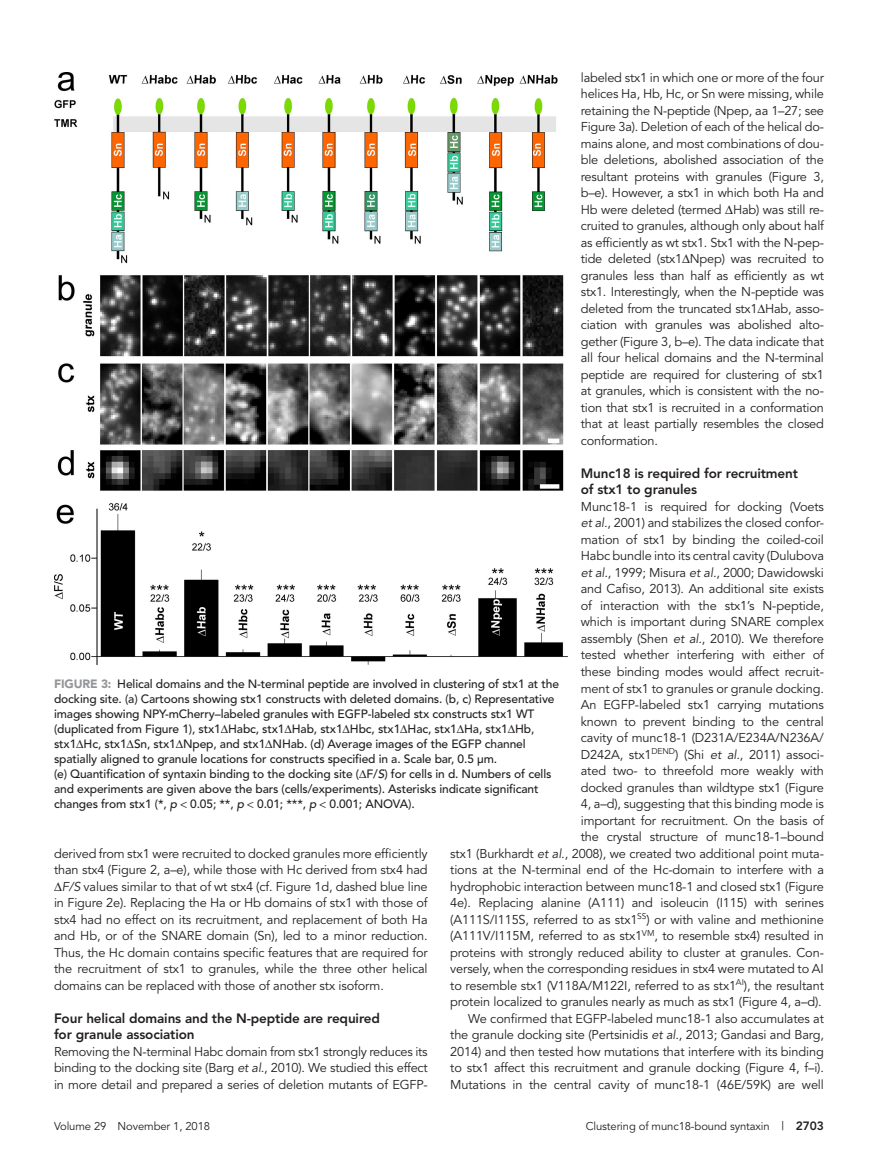
<style>
.page{position:relative;width:878px;height:1175px;background:#fff}
.page>*{position:absolute;margin:0;border:0;box-sizing:border-box;transform-origin:0 0}
.t1{font:800 13.5px/16.5px "Avenir";letter-spacing:-.01em;color:#231f20}
.ParaFL{font:12.75px/16.5px "Avenir";letter-spacing:-.01em;color:#231f20;text-align:justify}
.Para{font:12.75px/16.5px "Avenir";letter-spacing:-.01em;color:#231f20;text-align:justify}
.FigCaption{font:500 12px/15px "Avenir";letter-spacing:-.01em;color:#231f20}
.t2{font:11.25px "Avenir";letter-spacing:-.01em;color:#231f20}
.s1{font-style:italic}
.s2{font-weight:900;color:#939598}
.s3{font-size:12px}
.s4{font-weight:800;font-size:12px}
</style>
<div class="page">
<img style="left:54px;top:72px;width:513px;height:592px">
<p class="ParaFL" style="left:580px;top:69px;width:245px">labeled stx1 in which one or more of the four helices Ha, Hb, Hc, or Sn were missing, while retaining the N-peptide (Npep, aa 1–27; see Figure 3a). Deletion of each of the helical do&shy;mains alone, and most combinations of dou&shy;ble deletions, abolished association of the resultant proteins with granules (Figure 3, b–e). However, a stx1 in which both Ha and Hb were deleted (termed Hab) was still re&shy;cruited to granules, although only about half as efficiently as wt stx1. Stx1 with the N-pep&shy;tide deleted (stx1 Npep) was recruited to granules less than half as efficiently as wt stx1. Interestingly, when the N-peptide was deleted from the truncated stx1 Hab, asso&shy;ciation with granules was abolished alto&shy;gether (Figure 3, b–e). The data indicate that all four helical domains and the N-terminal peptide are required for clustering of stx1 at granules, which is consistent with the no&shy;tion that stx1 is recruited in a conformation that at least partially resembles the closed conformation.</p>
<h2 class="t1" style="left:580px;top:465px;width:219px">Munc18 is required for recruitment of stx1 to granules</h2>
<p class="ParaFL" style="left:450px;top:498px;width:375px;text-align:right">Munc18-1 is required for docking (Voets<br><span class="s1">et al.</span>, 2001) and stabilizes the closed confor-<br>mation of stx1 by binding the coiled-coil<br>Habc bundle into its central cavity (Dulubova<br><span class="s1">et al.</span>, 1999; Misura <span class="s1">et al.</span>, 2000; Dawidowski<br>and Cafiso, 2013). An additional site exists<br>of interaction with the stx1’s N-peptide,<br>which is important during SNARE complex<br>assembly (Shen <span class="s1">et al.</span>, 2010). We therefore<br>tested whether interfering with either of<br>these binding modes would affect recruit-<br>ment of stx1 to granules or granule docking.<br>An EGFP-labeled stx1 carrying mutations<br>known to prevent binding to the central<br>cavity of munc18-1 (D231A/E234A/N236A/<br>D242A, stx1<sup>DEND</sup>) (Shi <span class="s1">et al.</span>, 2011) associ-<br>ated two- to threefold more weakly with<br>docked granules than wildtype stx1 (Figure<br>4, a–d), suggesting that this binding mode is<br>important for recruitment. On the basis of<br>the crystal structure of munc18-1–bound<br>stx1 (Burkhardt <span class="s1">et al.</span>, 2008), we created two additional point muta&shy;tions at the N-terminal end of the Hc-domain to interfere with a hydrophobic interaction between munc18-1 and closed stx1 (Figure 4e). Replacing alanine (A111) and isoleucin (I115) with serines (A111S/I115S, referred to as stx1<sup>SS</sup>) or with valine and methionine (A111V/I115M, referred to as stx1<sup>VM</sup>, to resemble stx4) resulted in proteins with strongly reduced ability to cluster at granules. Con&shy;versely, when the corresponding residues in stx4 were mutated to AI to resemble stx1 (V118A/M122I, referred to as stx1<sup>AI</sup>), the resultant protein localized to granules nearly as much as stx1 (Figure 4, a–d).</p>
<p class="Para" style="left:450px;top:1010px;width:375px;text-indent:18px">We confirmed that EGFP-labeled munc18-1 also accumulates at the granule docking site (Pertsinidis <span class="s1">et al.</span>, 2013; Gandasi and Barg, 2014) and then tested how mutations that interfere with its binding to stx1 affect this recruitment and granule docking (Figure 4, f–i).<br>Mutations in the central cavity of munc18-1 (46E/59K) are well</p>
<p class="FigCaption" style="left:54px;top:677px;width:506px"><span class="s2">FIGURE 3:</span> Helical domains and the N-terminal peptide are involved in clustering of stx1 at the docking site. (a) Cartoons showing stx1 constructs with deleted domains. (b, c) Representative images showing NPY-mCherry–labeled granules with EGFP-labeled stx constructs stx1 WT (duplicated from Figure 1), stx1∆Habc, stx1∆Hab, stx1∆Hbc, stx1∆Hac, stx1∆Ha, stx1∆Hb, stx1∆Hc, stx1∆Sn, stx1∆Npep, and stx1∆NHab. (d) Average images of the EGFP channel spatially aligned to granule locations for constructs specified in a. Scale bar, 0.5 µm.<br>(e) Quantification of syntaxin binding to the docking site (∆F/<span class="s1">S</span>) for cells in d. Numbers of cells and experiments are given above the bars (cells/experiments). Asterisks indicate significant changes from stx1 (*, <span class="s1">p</span> 0.05; **, <span class="s1">p</span> 0.01; ***, <span class="s1">p</span> 0.001; ANOVA).</p>
<p class="ParaFL" style="left:54px;top:845px;width:375px">derived from stx1 were recruited to docked granules more efficiently</p>
<p class="ParaFL" style="left:54px;top:861px;width:375px">than stx4 (Figure 2, a–e), while those with Hc derived from stx4 had</p>
<p class="ParaFL" style="left:62px;top:878px;width:367px"><span class="s1">F/S</span> values similar to that of wt stx4 (cf. Figure 1d, dashed blue line</p>
<p class="ParaFL" style="left:54px;top:894px;width:375px">in Figure 2e). Replacing the Ha or Hb domains of stx1 with those of</p>
<p class="ParaFL" style="left:54px;top:911px;width:375px">stx4 had no effect on its recruitment, and replacement of both Ha</p>
<p class="ParaFL" style="left:54px;top:927px;width:375px">and Hb, or of the SNARE domain (Sn), led to a minor reduction.</p>
<p class="ParaFL" style="left:54px;top:944px;width:375px">Thus, the Hc domain contains specific features that are required for</p>
<p class="ParaFL" style="left:54px;top:960px;width:375px">the recruitment of stx1 to granules, while the three other helical</p>
<p class="ParaFL" style="left:54px;top:977px;width:331px">domains can be replaced with those of another stx isoform.</p>
<h2 class="t1" style="left:54px;top:1009px;width:327px">Four helical domains and the N-peptide are required for granule association</h2>
<p class="ParaFL" style="left:54px;top:1043px;width:375px">Removing the N-terminal Habc domain from stx1 strongly reduces its binding to the docking site (Barg <span class="s1">et al.</span>, 2010). We studied this effect in more detail and prepared a series of deletion mutants of EGFP-</p>
<p class="t2" style="left:54px;top:1119px;width:158px">Volume 29 November 1, 2018</p>
<p class="t2" style="left:585px;top:1119px;width:240px">Clustering of munc18-bound syntaxin <span class="s3">|</span> <span class="s4">2703</span></p>
</div>
